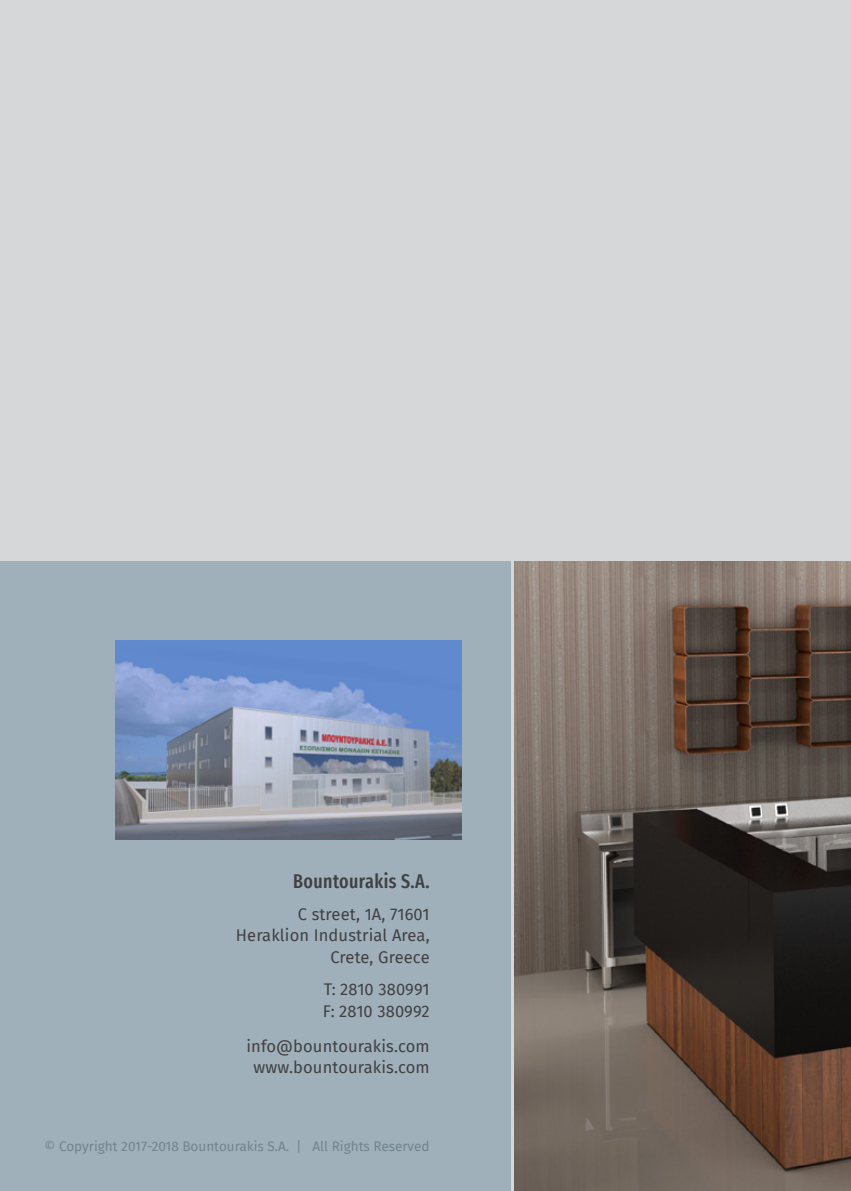
<style>
.page{position:relative;width:851px;height:1191px;background:#fff}
.page>*{position:absolute;margin:0;border:0;box-sizing:border-box;transform-origin:0 0}
.t1{font:500 extra-condensed 19.5px "Fira Sans";letter-spacing:.02em;color:#414042}
.t2{font:16.5px/21px "Fira Sans";letter-spacing:.01em;color:#414042;text-align:right}
.t3{font:13.5px "Fira Sans";color:#70848f}
</style>
<div class="page">
<div style="left:0;top:0;width:850px;height:1191px;background:#d5d7d8"></div>
<div style="left:0;top:561px;width:510px;height:630px;background:#9fb0ba"></div>
<img style="left:115px;top:640px;width:346px;height:199px">
<img style="left:515px;top:561px;width:335px;height:630px">
<p class="t1" style="left:293px;top:865px;width:138px">Bountourakis S.A.</p>
<p class="t2" style="left:236px;top:903px;width:195px">C street, 1A, 71601<br>Heraklion Industrial Area,</p>
<p class="t2" style="left:323px;top:941px;width:107px;line-height:31.5px;text-align:center">Crete, Greece<br>T: 2810 380991</p>
<p class="t2" style="left:246px;top:993px;width:185px;line-height:34.5px">F: 2810 380992 info@bountourakis.com</p>
<p class="t2" style="left:253px;top:1056px;width:177px">www.bountourakis.com</p>
<p class="t3" style="left:45px;top:1135px;width:386px">© Copyright 2017-2018 Bountourakis S.A. | All Rights Reserved</p>
</div>
